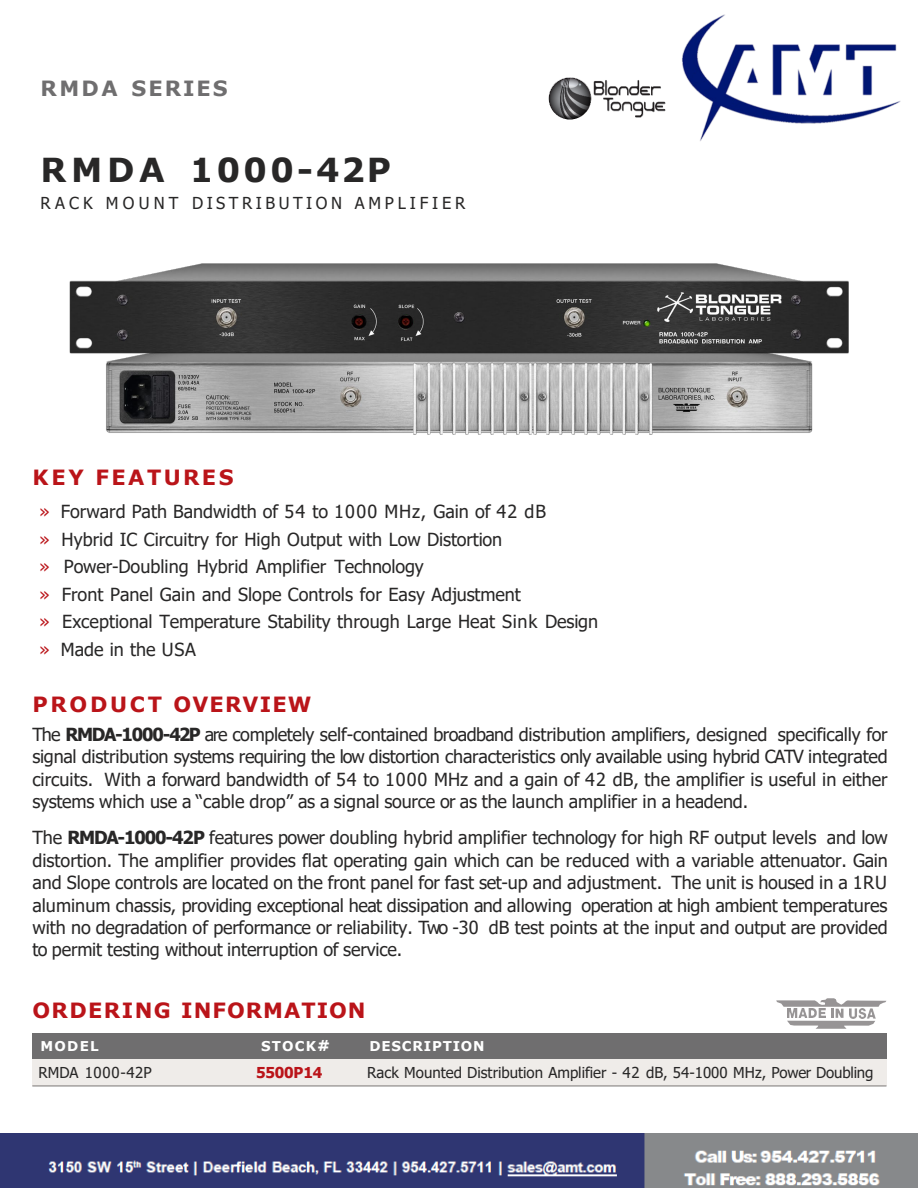
<style>
.page{position:relative;width:918px;height:1188px;background:#fff}
.page>*{position:absolute;margin:0;border:0;box-sizing:border-box;transform-origin:0 0}
.t1{font:700 33px "Verdana";letter-spacing:.1em;color:#282727}
.t2{font:700 21px "Verdana";letter-spacing:.05em;color:#ba1419}
.t3{font:700 21px "Verdana";letter-spacing:.07em;color:#ba1419}
.t4{font:700 21px "Verdana";letter-spacing:.115em;color:#ba1419}
.t5{font:700 21px "Verdana";letter-spacing:.095em;color:#6f6e6f}
.t6{font:18px/22.5px "Tahoma";color:#282727;text-align:justify}
.t7{font:16.5px "Tahoma";letter-spacing:.23em;color:#282727}
.t8{font:15px "Tahoma";color:#282727}
.t9{font:15px "Tahoma";letter-spacing:.025em;color:#282727}
.t10{font:700 15px "Tahoma";letter-spacing:-.015em;color:#ba1419}
.t11{font:700 13.5px "Verdana";letter-spacing:.065em;color:#fff}
.s1{color:#ba1419}
.s2{font-weight:700}
.s3{font-size:15px}
</style>
<div class="page">
<div style="left:32px;top:1033px;width:173px;height:26px;background:#6f6e6f"></div>
<div style="left:205px;top:1033px;width:144px;height:26px;background:#6f6e6f"></div>
<div style="left:349px;top:1033px;width:538px;height:26px;background:#6f6e6f"></div>
<div style="left:32px;top:1059px;width:173px;height:27px;background:#efece9"></div>
<div style="left:205px;top:1059px;width:144px;height:27px;background:#efece9"></div>
<div style="left:349px;top:1059px;width:538px;height:27px;background:#efece9"></div>
<hr style="left:32px;top:1086px;width:855px;height:1px;background:#7a7675">
<svg style="left:776px;top:998px;width:110px;height:31px"></svg>
<img style="left:849px;top:1008px;width:27px;height:10px">
<img style="left:106px;top:355px;width:707px;height:80px">
<img style="left:69px;top:263px;width:779px;height:92px">
<img style="left:0;top:1133px;width:918px;height:55px">
<img style="left:682px;top:14px;width:219px;height:127px">
<img style="left:548px;top:77px;width:118px;height:43px">
<p class="t5" style="left:41px;top:74px;width:189px">RMDA SERIES</p>
<h1 class="t1" style="left:41px;top:147px;width:352px">RMDA 1000-42P</h1>
<h1 class="t7" style="left:41px;top:192px;width:426px">RACK MOUNT DISTRIBUTION AMPLIFIER</h1>
<p class="t4" style="left:32px;top:463px;width:203px">KEY FEATURES</p>
<p class="t6" style="left:40px;top:501px;width:508px"><span class="s1">»</span> Forward Path Bandwidth of 54 to 1000 MHz, Gain of 42 dB</p>
<p class="t6" style="left:40px;top:529px;width:464px"><span class="s1">»</span> Hybrid IC Circuitry for High Output with Low Distortion</p>
<p class="t6" style="left:40px;top:556px;width:386px"><span class="s1">»</span> Power-Doubling Hybrid Amplifier Technology</p>
<p class="t6" style="left:40px;top:584px;width:483px"><span class="s1">»</span> Front Panel Gain and Slope Controls for Easy Adjustment</p>
<p class="t6" style="left:40px;top:612px;width:560px"><span class="s1">»</span> Exceptional Temperature Stability through Large Heat Sink Design</p>
<p class="t6" style="left:40px;top:639px;width:158px"><span class="s1">»</span> Made in the USA</p>
<p class="t3" style="left:32px;top:690px;width:281px">PRODUCT OVERVIEW</p>
<p class="t6" style="left:32px;top:724px;width:857px">The <span class="s2">RMDA-1000-42P</span> are completely self-contained broadband distribution amplifiers, designed specifically for signal distribution systems requiring the low distortion characteristics only available using hybrid CATV integrated circuits. With a forward bandwidth of 54 to 1000 MHz and a gain of 42 dB, the amplifier is useful in either systems which use a “cable drop” as a signal source or as the launch amplifier in a headend.</p>
<p class="t6" style="left:32px;top:827px;width:857px">The <span class="s2">RMDA-1000-42P</span> features power doubling hybrid amplifier technology for high RF output levels and low distortion. The amplifier provides flat operating gain which can be reduced with a variable attenuator. Gain and Slope controls are located on the front panel for fast set-up and adjustment. The unit is housed in a 1RU aluminum chassis, providing exceptional heat dissipation and allowing operation at high ambient temperatures with no degradation of performance or reliability. Two -30 dB test points at the input and output are provided to permit testing without interruption of service.</p>
<p class="t2" style="left:32px;top:996px;width:335px">ORDERING INFORMATION</p>
<p class="t11" style="left:40px;top:1036px;width:60px">MODEL</p>
<p class="t11" style="left:261px;top:1037px;width:71px">STOCK<span class="s3">#</span></p>
<p class="t11" style="left:369px;top:1036px;width:117px">DESCRIPTION</p>
<p class="t9" style="left:38px;top:1063px;width:115px">RMDA 1000-42P</p>
<p class="t10" style="left:256px;top:1062px;width:68px">5500P14</p>
<p class="t8" style="left:367px;top:1063px;width:508px">Rack Mounted Distribution Amplifier - 42 dB, 54-1000 MHz, Power Doubling</p>
</div>
